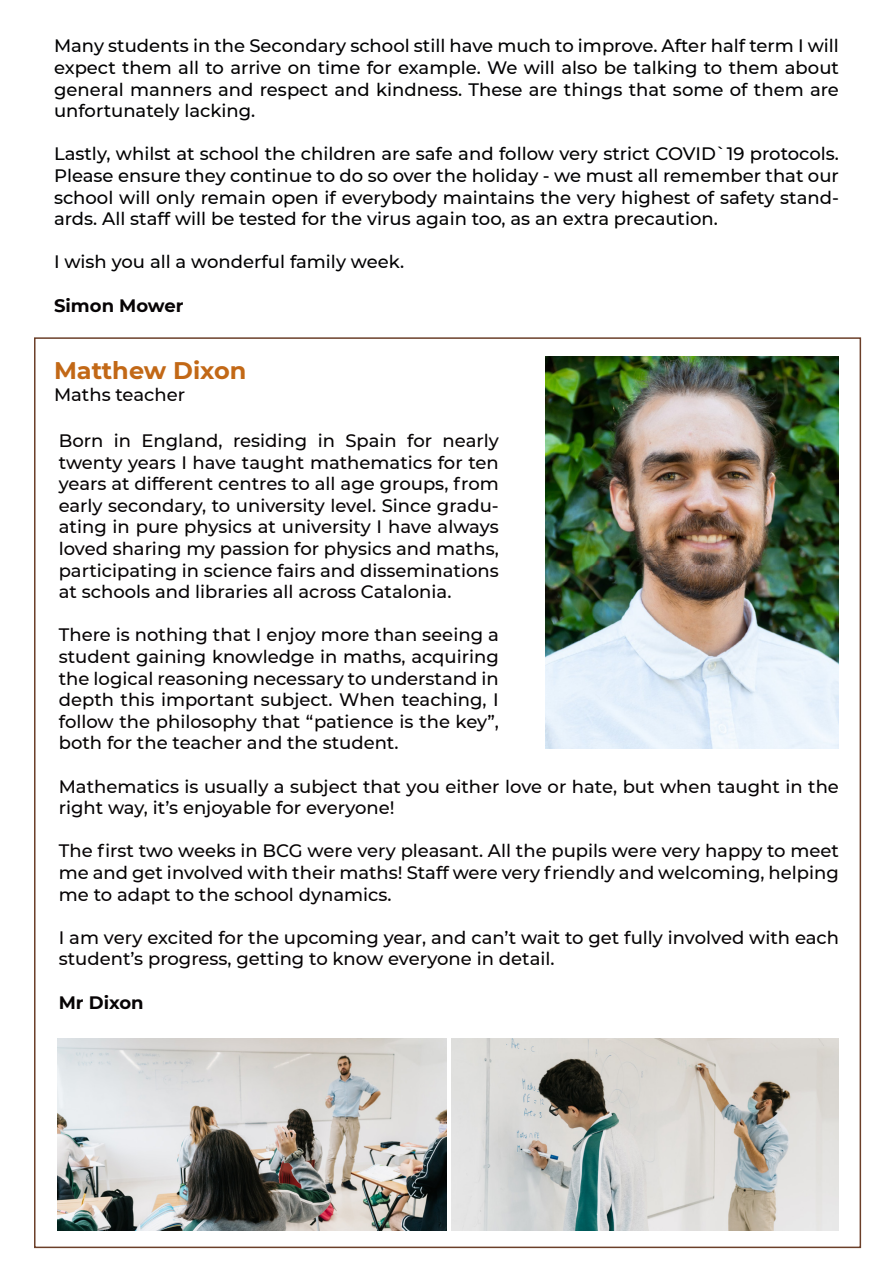
<style>
.page{position:relative;width:893px;height:1263px;background:#fff}
.page>*{position:absolute;margin:0;border:0;box-sizing:border-box;transform-origin:0 0}
.t1{font:700 24px "Montserrat";color:#c26816}
.t2{font:500 18px/21.6px "Montserrat";color:#070405;text-align:justify}
.t3{font:500 18px/21.6px "Montserrat";color:#020203;text-align:justify}
.t4{font:700 18px "Montserrat";color:#070405}
</style>
<div class="page">
<img style="left:545px;top:356px;width:294px;height:392px">
<img style="left:57px;top:1039px;width:389px;height:191px">
<img style="left:451px;top:1039px;width:388px;height:191px">
<p class="t3" style="left:54px;top:34px;width:786px">Many students in the Secondary school still have much to improve. After half term I will expect them all to arrive on time for example. We will also be talking to them about general manners and respect and kindness. These are things that some of them are unfortunately lacking.</p>
<p class="t3" style="left:54px;top:142px;width:786px">Lastly, whilst at school the children are safe and follow very strict COVID`19 protocols.<br>Please ensure they continue to do so over the holiday - we must all remember that our school will only remain open if everybody maintains the very highest of safety stand&shy;ards. All staff will be tested for the virus again too, as an extra precaution.</p>
<p class="t3" style="left:54px;top:250px;width:352px">I wish you all a wonderful family week.</p>
<p class="t4" style="left:54px;top:292px;width:131px">Simon Mower</p>
<h1 class="t1" style="left:54px;top:354px;width:194px">Matthew Dixon</h1>
<p class="t2" style="left:54px;top:383px;width:133px">Maths teacher</p>
<p class="t2" style="left:59px;top:429px;width:441px">Born in England, residing in Spain for nearly twenty years I have taught mathematics for ten years at different centres to all age groups, from early secondary, to university level. Since gradu&shy;ating in pure physics at university I have always loved sharing my passion for physics and maths, participating in science fairs and disseminations at schools and libraries all across Catalonia.</p>
<p class="t2" style="left:59px;top:623px;width:441px">There is nothing that I enjoy more than seeing a student gaining knowledge in maths, acquiring the logical reasoning necessary to understand in depth this important subject. When teaching, I follow the philosophy that “patience is the key”, both for the teacher and the student.</p>
<p class="t2" style="left:59px;top:775px;width:782px">Mathematics is usually a subject that you either love or hate, but when taught in the right way, it’s enjoyable for everyone!</p>
<p class="t2" style="left:59px;top:839px;width:782px">The first two weeks in BCG were very pleasant. All the pupils were very happy to meet me and get involved with their maths! Staff were very friendly and welcoming, helping me to adapt to the school dynamics.</p>
<p class="t2" style="left:59px;top:926px;width:782px">I am very excited for the upcoming year, and can’t wait to get fully involved with each student’s progress, getting to know everyone in detail.</p>
<p class="t4" style="left:59px;top:989px;width:86px">Mr Dixon</p>
</div>
